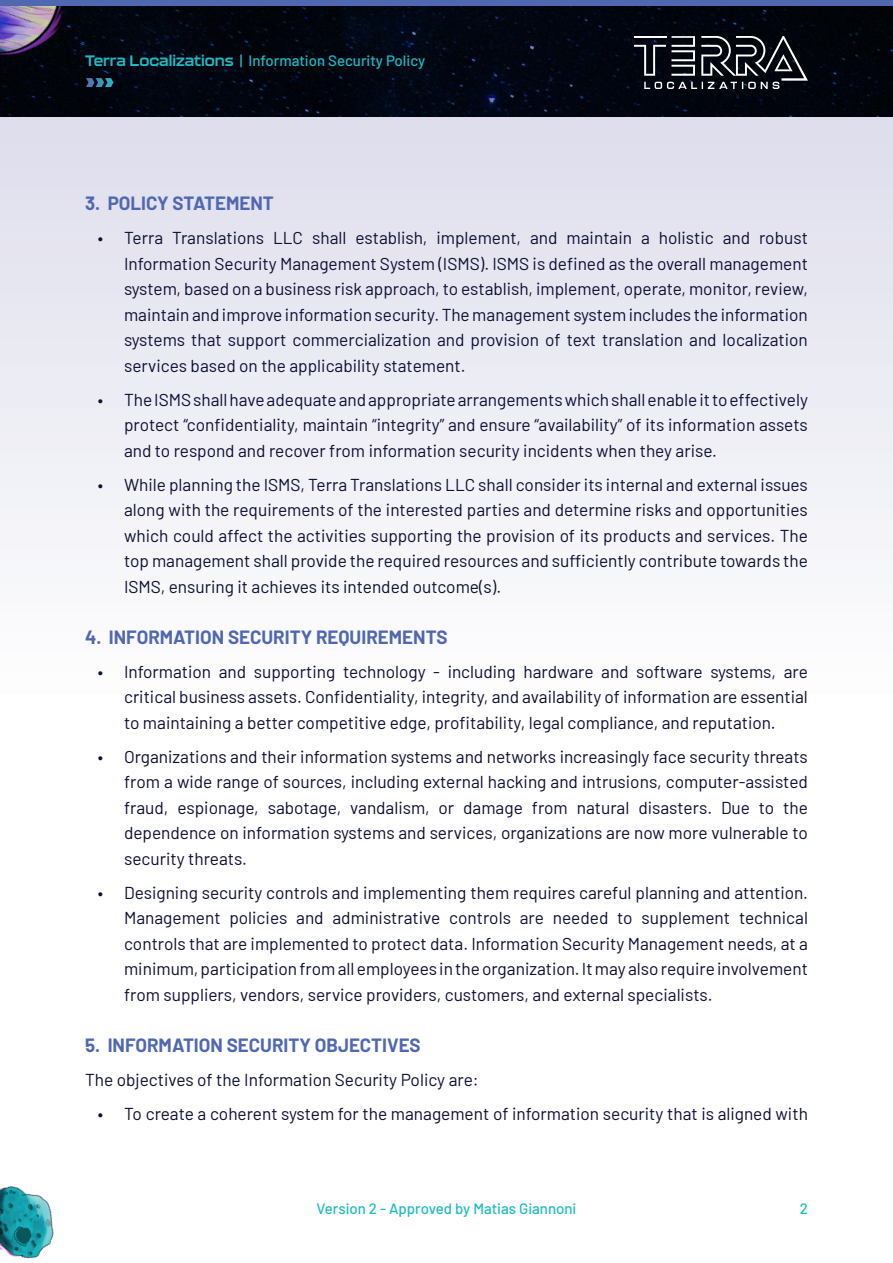
<style>
.page{position:relative;width:893px;height:1263px;background:#fff}
.page>*{position:absolute;margin:0;border:0;box-sizing:border-box;transform-origin:0 0}
.Titulo1{font:700 18.75px "Barlow";color:#4f68b1}
.Normal_text{font:17.25px/25.5px "Barlow";color:#0c0e34;text-align:justify}
.t1{font:500 15px "Barlow";color:#1ebbc3}
.s1{font-family:"Kallisto";font-weight:700}
</style>
<div class="page">
<div style="left:0;top:117px;width:893px;height:630px;background:linear-gradient(to bottom,#ddddeb,#fff)"></div>
<img style="left:0;top:6px;width:893px;height:111px">
<svg style="left:634px;top:36px;width:174px;height:53px;background:#33363d"></svg>
<img style="left:0;top:6px;width:119px;height:110px">
<svg style="left:86px;top:78px;width:27px;height:9px"></svg>
<div style="left:0;top:0;width:893px;height:6px;background:#4f68b1"></div>
<img style="left:0;top:1186px;width:54px;height:73px">
<p class="t1" style="left:85px;top:49px;width:342px"><span class="s1">Terra Localizations</span> | Information Security Policy</p>
<p class="Titulo1" style="left:85px;top:189px;width:190px">3. POLICY STATEMENT</p>
<p class="Normal_text" style="left:124px;top:224px;width:685px;text-indent:-26px">• Terra Translations LLC shall establish, implement, and maintain a holistic and robust Information Security Management System (ISMS). ISMS is defined as the overall management system, based on a business risk approach, to establish, implement, operate, monitor, review, maintain and improve information security. The management system includes the information systems that support commercialization and provision of text translation and localization services based on the applicability statement.</p>
<p class="Normal_text" style="left:124px;top:385px;width:685px;text-indent:-26px">• The ISMS shall have adequate and appropriate arrangements which shall enable it to effectively protect “confidentiality, maintain “integrity” and ensure “availability” of its information assets and to respond and recover from information security incidents when they arise.</p>
<p class="Normal_text" style="left:124px;top:470px;width:685px;text-indent:-26px">• While planning the ISMS, Terra Translations LLC shall consider its internal and external issues along with the requirements of the interested parties and determine risks and opportunities which could affect the activities supporting the provision of its products and services. The top management shall provide the required resources and sufficiently contribute towards the ISMS, ensuring it achieves its intended outcome(s).</p>
<p class="Titulo1" style="left:85px;top:623px;width:364px">4. INFORMATION SECURITY REQUIREMENTS</p>
<p class="Normal_text" style="left:124px;top:657px;width:685px;text-indent:-26px">• Information and supporting technology - including hardware and software systems, are critical business assets. Confidentiality, integrity, and availability of information are essential to maintaining a better competitive edge, profitability, legal compliance, and reputation.</p>
<p class="Normal_text" style="left:124px;top:742px;width:685px;text-indent:-26px">• Organizations and their information systems and networks increasingly face security threats from a wide range of sources, including external hacking and intrusions, computer-assisted fraud, espionage, sabotage, vandalism, or damage from natural disasters. Due to the dependence on information systems and services, organizations are now more vulnerable to security threats.</p>
<p class="Normal_text" style="left:124px;top:878px;width:685px;text-indent:-26px">• Designing security controls and implementing them requires careful planning and attention.<br>Management policies and administrative controls are needed to supplement technical controls that are implemented to protect data. Information Security Management needs, at a minimum, participation from all employees in the organization. It may also require involvement from suppliers, vendors, service providers, customers, and external specialists.</p>
<p class="Titulo1" style="left:85px;top:1031px;width:337px">5. INFORMATION SECURITY OBJECTIVES</p>
<p class="Normal_text" style="left:85px;top:1065px;width:395px">The objectives of the Information Security Policy are:</p>
<p class="Normal_text" style="left:98px;top:1099px;width:712px">• To create a coherent system for the management of information security that is aligned with</p>
<p class="t1" style="left:317px;top:1198px;width:261px">Version 2 - Approved by Matias Giannoni</p>
<p class="t1" style="left:800px;top:1198px;width:10px">2</p>
</div>
